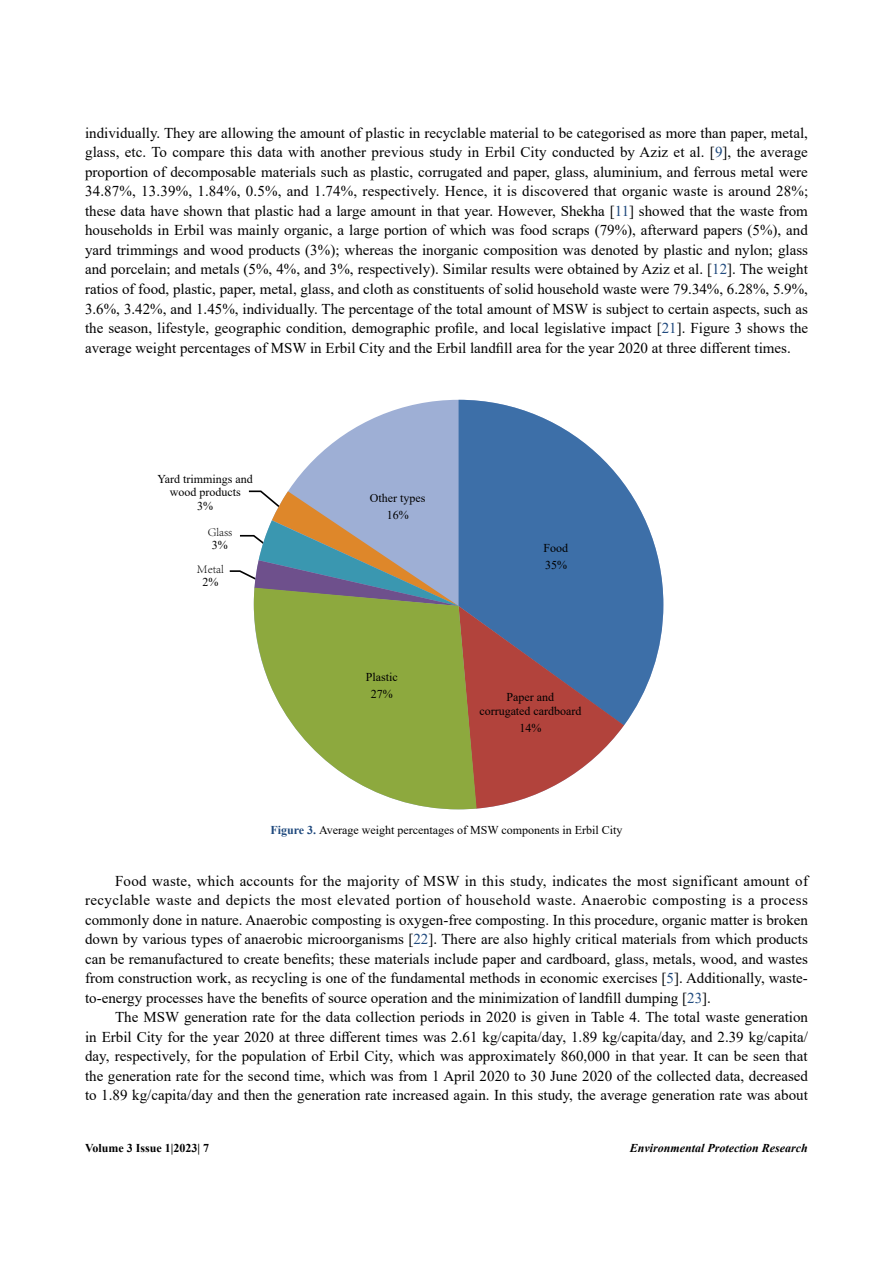
<style>
.page{position:relative;width:893px;height:1263px;background:#fff}
.page>*{position:absolute;margin:0;border:0;box-sizing:border-box;transform-origin:0 0}
.t1{font:15px/19.5px "Times New Roman";color:#000;text-align:justify}
.t2{font:12px/17.1px "Times New Roman";color:#000;text-align:center}
.t3{font:italic 700 12px "Times New Roman";color:#000}
.t4{font:700 12px "Times New Roman";color:#000}
.t5{font:300 12px "Adobe Song Std";color:#000}
.s1{color:#1f497d}
.s2{font-weight:700;color:#1f497d}
</style>
<div class="page">
<div style="left:254px;top:400px;width:409px;height:409px;background:#9eafd5;border-radius:50%"></div>
<svg style="left:459px;top:400px;width:204px;height:325px;fill:#3d6fa8"></svg>
<svg style="left:230px;top:490px;width:394px;height:318px"></svg>
<svg style="left:254px;top:588px;width:223px;height:221px;fill:#8da93e"></svg>
<p class="t1" style="left:85px;top:123px;width:725px">individually. They are allowing the amount of plastic in recyclable material to be categorised as more than paper, metal, glass, etc. To compare this data with another previous study in Erbil City conducted by Aziz et al. [<span class="s1">9</span>], the average proportion of decomposable materials such as plastic, corrugated and paper, glass, aluminium, and ferrous metal were 34.87%, 13.39%, 1.84%, 0.5%, and 1.74%, respectively. Hence, it is discovered that organic waste is around 28%; these data have shown that plastic had a large amount in that year. However, Shekha [<span class="s1">11</span>] showed that the waste from households in Erbil was mainly organic, a large portion of which was food scraps (79%), afterward papers (5%), and yard trimmings and wood products (3%); whereas the inorganic composition was denoted by plastic and nylon; glass and porcelain; and metals (5%, 4%, and 3%, respectively). Similar results were obtained by Aziz et al. [<span class="s1">12</span>]. The weight ratios of food, plastic, paper, metal, glass, and cloth as constituents of solid household waste were 79.34%, 6.28%, 5.9%, 3.6%, 3.42%, and 1.45%, individually. The percentage of the total amount of MSW is subject to certain aspects, such as the season, lifestyle, geographic condition, demographic profile, and local legislative impact [<span class="s1">21</span>]. Figure 3 shows the average weight percentages of MSW in Erbil City and the Erbil landfill area for the year 2020 at three different times.</p>
<p class="t2" style="left:157px;top:471px;width:97px;line-height:13.5px">Yard trimmings and wood products<br>3%</p>
<p class="t5" style="left:208px;top:525px;width:26px">Glass</p>
<p class="t2" style="left:212px;top:536px;width:17px">3%</p>
<p class="t5" style="left:197px;top:562px;width:28px">Metal</p>
<p class="t2" style="left:202px;top:573px;width:17px">2%</p>
<p class="t2" style="left:370px;top:489px;width:57px">Other types<br>16%</p>
<p class="t2" style="left:366px;top:668px;width:34px">Plastic<br>27%</p>
<p class="t2" style="left:544px;top:539px;width:26px;text-align:left">Food<br>35%</p>
<p class="t2" style="left:479px;top:690px;width:104px;line-height:13.5px">Paper and<br>corrugated cardboard</p>
<p class="t2" style="left:519px;top:718px;width:23px">14%</p>
<p class="t2" style="left:270px;top:821px;width:354px"><span class="s2">Figure 3.</span> Average weight percentages of MSW components in Erbil City</p>
<p class="t1" style="left:85px;top:870px;width:724px;text-indent:30px">Food waste, which accounts for the majority of MSW in this study, indicates the most significant amount of recyclable waste and depicts the most elevated portion of household waste. Anaerobic composting is a process commonly done in nature. Anaerobic composting is oxygen-free composting. In this procedure, organic matter is broken down by various types of anaerobic microorganisms [<span class="s1">22</span>]. There are also highly critical materials from which products can be remanufactured to create benefits; these materials include paper and cardboard, glass, metals, wood, and wastes from construction work, as recycling is one of the fundamental methods in economic exercises [<span class="s1">5</span>]. Additionally, waste&shy;to-energy processes have the benefits of source operation and the minimization of landfill dumping [<span class="s1">23</span>].</p>
<p class="t1" style="left:85px;top:1007px;width:725px;text-indent:30px">The MSW generation rate for the data collection periods in 2020 is given in Table 4. The total waste generation in Erbil City for the year 2020 at three different times was 2.61 kg/capita/day, 1.89 kg/capita/day, and 2.39 kg/capita/ day, respectively, for the population of Erbil City, which was approximately 860,000 in that year. It can be seen that the generation rate for the second time, which was from 1 April 2020 to 30 June 2020 of the collected data, decreased to 1.89 kg/capita/day and then the generation rate increased again. In this study, the average generation rate was about</p>
<p class="t4" style="left:85px;top:1139px;width:126px">Volume 3 Issue 1|2023| 7</p>
<p class="t3" style="left:630px;top:1140px;width:180px">Environmental Protection Research</p>
</div>
